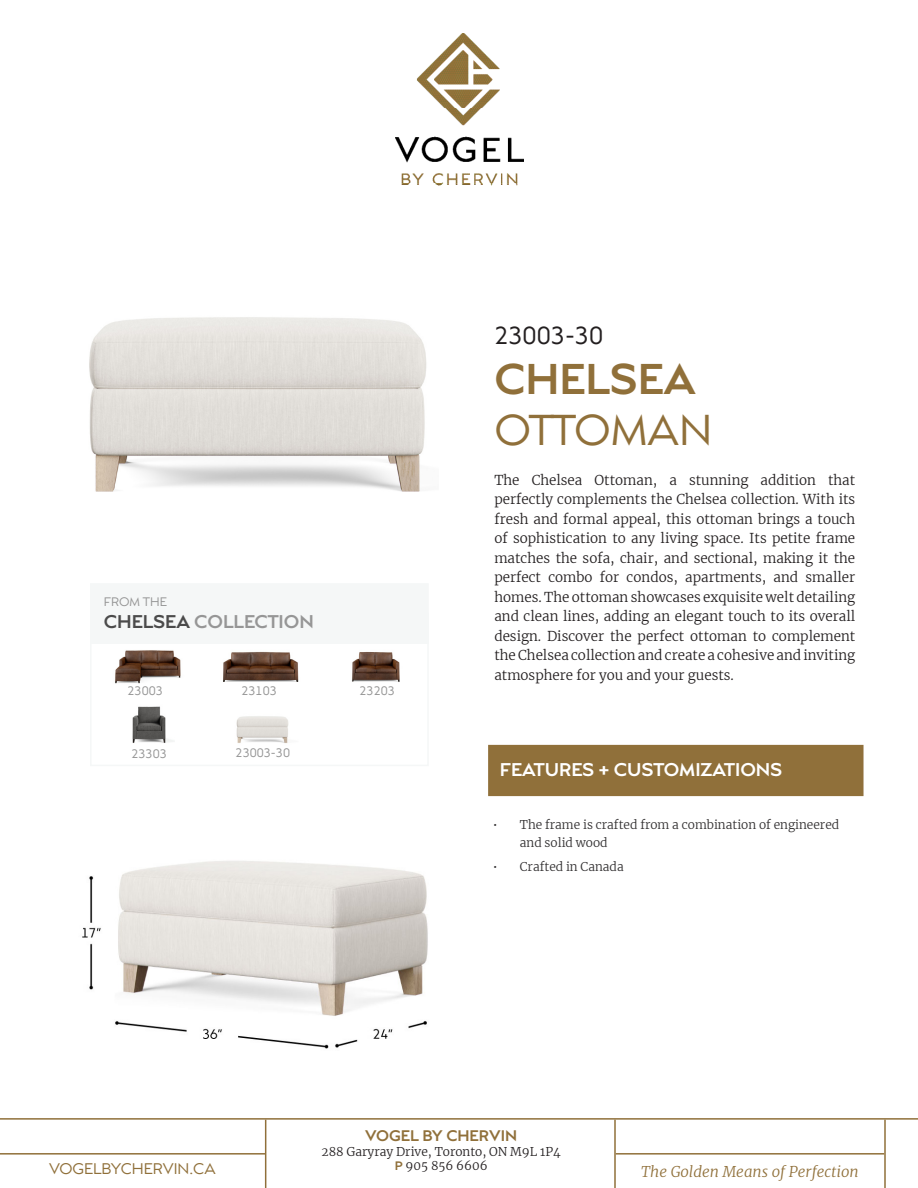
<style>
.page{position:relative;width:918px;height:1188px;background:#fff}
.page>*{position:absolute;margin:0;border:0;box-sizing:border-box;transform-origin:0 0}
.Product_Name{font:700 42px/50.4px "Capri Pro";color:#90703a}
.Product_Number{font:24px "Capri Pro";color:#231f20}
.t1{font:700 18px "Capri Pro";color:#fff}
.t2{font:700 18px "Capri Pro";color:#969696}
.t3{font:italic 300 15px "Merriweather";color:#90703a}
.t4{font:15px "Capri Pro";color:#90703a}
.t5{font:700 15px "Capri Pro";color:#90703a}
.Product_Description{font:300 13.5px/19.5px "Merriweather";color:#231f20;text-align:justify}
.t6{font:300 12px/18px "Merriweather";color:#312f30}
.t7{font:300 12px "Merriweather";color:#231f20}
.t8{font:12px "Capri Pro";color:#969696}
.s1{color:#4b4b4b}
.s2{font-weight:400}
.s3{font-family:"Capri Pro";font-weight:700;color:#90703a}
</style>
<div class="page">
<img style="left:82px;top:861px;width:346px;height:188px">
<img style="left:89px;top:317px;width:338px;height:175px">
<div style="left:488px;top:745px;width:376px;height:51px;background:#90703a"></div>
<img style="left:352px;top:652px;width:48px;height:30px">
<img style="left:115px;top:650px;width:66px;height:34px">
<img style="left:223px;top:651px;width:76px;height:31px">
<div style="left:90px;top:583px;width:339px;height:61px;background:#f5f7f7"></div>
<img style="left:132px;top:706px;width:42px;height:37px">
<img style="left:236px;top:716px;width:53px;height:27px">
<img style="left:395px;top:33px;width:129px;height:152px">
<hr style="left:0;top:1118px;width:918px;height:2px;background:#90703a">
<hr style="left:265px;top:1120px;width:1px;height:68px;background:#90703a">
<hr style="left:614px;top:1120px;width:2px;height:68px;background:#90703a">
<hr style="left:884px;top:1120px;width:2px;height:68px;background:#90703a">
<hr style="left:616px;top:1153px;width:268px;height:2px;background:#90703a">
<hr style="left:0;top:1153px;width:266px;height:2px;background:#90703a">
<p class="t8" style="left:104px;top:594px;width:65px">FROM THE</p>
<p class="t2" style="left:104px;top:610px;width:212px"><span class="s1">CHELSEA</span> COLLECTION</p>
<p class="t8" style="left:128px;top:684px;width:37px">23003</p>
<p class="t8" style="left:241px;top:683px;width:37px">23103</p>
<p class="t8" style="left:360px;top:684px;width:37px">23203</p>
<p class="t8" style="left:132px;top:746px;width:37px">23303</p>
<p class="t8" style="left:236px;top:746px;width:56px">23003-30</p>
<p class="Product_Number" style="left:494px;top:321px;width:110px">23003-30</p>
<p class="Product_Name" style="left:494px;top:354px;width:219px">CHELSEA<br><span class="s2">OTTOMAN</span></p>
<p class="Product_Description" style="left:494px;top:469px;width:362px">The Chelsea Ottoman, a stunning addition that perfectly complements the Chelsea collection. With its fresh and formal appeal, this ottoman brings a touch of sophistication to any living space. Its petite frame matches the sofa, chair, and sectional, making it the perfect combo for condos, apartments, and smaller homes. The ottoman showcases exquisite welt detailing and clean lines, adding an elegant touch to its overall design. Discover the perfect ottoman to complement the Chelsea collection and create a cohesive and inviting atmosphere for you and your guests.</p>
<p class="t1" style="left:500px;top:759px;width:284px">FEATURES + CUSTOMIZATIONS</p>
<p class="t6" style="left:520px;top:815px;width:321px;text-indent:-27px">• The frame is crafted from a combination of engineered and solid wood</p>
<p class="t6" style="left:493px;top:858px;width:132px">• Crafted in Canada</p>
<p class="t5" style="left:365px;top:1127px;width:153px">VOGEL BY CHERVIN</p>
<p class="t7" style="left:322px;top:1143px;width:241px">288 Garyray Drive, Toronto, ON M9L 1P4</p>
<p class="t7" style="left:395px;top:1158px;width:94px"><span class="s3">P</span> 905 856 6606</p>
<p class="t4" style="left:49px;top:1159px;width:168px">VOGELBYCHERVIN.CA</p>
<p class="t3" style="left:641px;top:1161px;width:219px">The Golden Means of Perfection</p>
</div>
